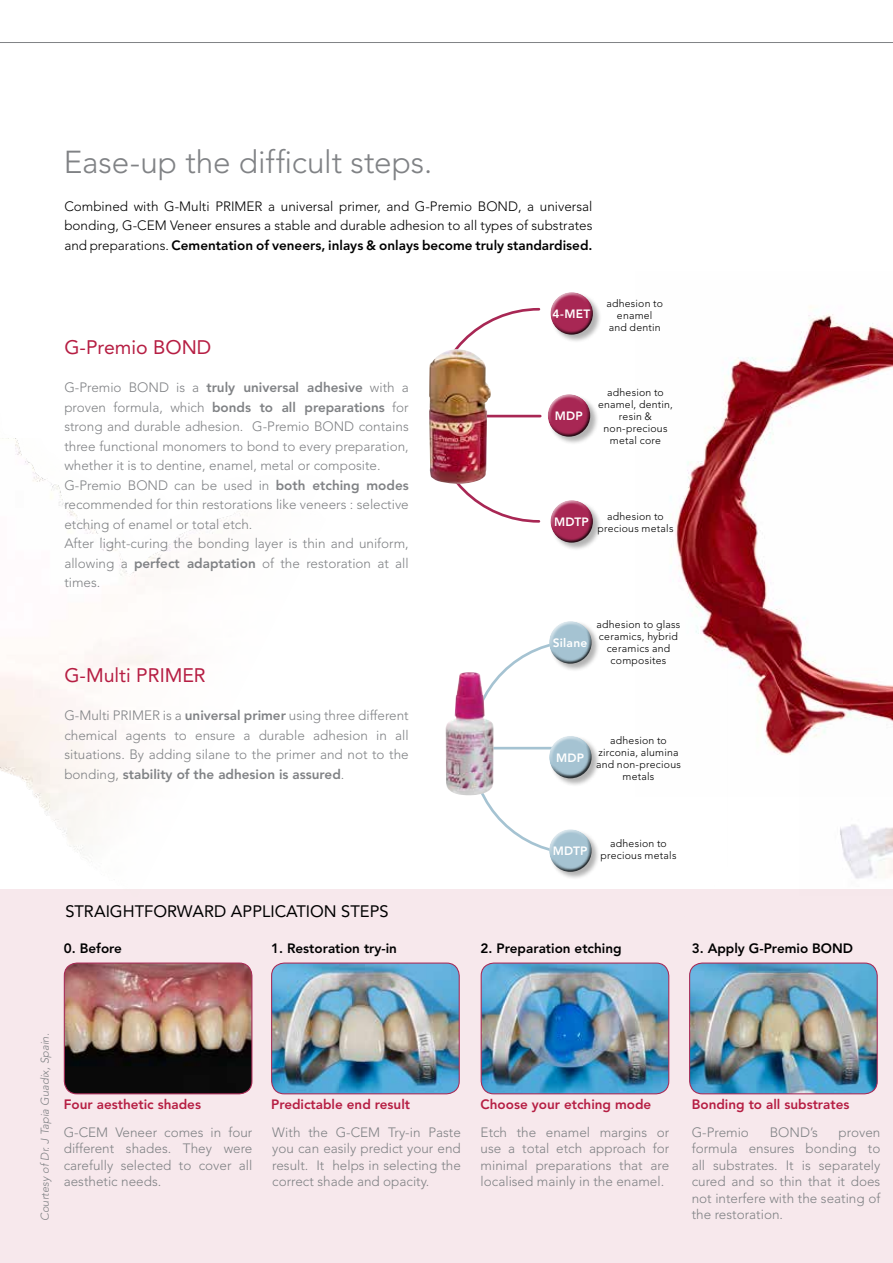
<style>
.page{position:relative;width:893px;height:1263px;background:#fff}
.page>*{position:absolute;margin:0;border:0;box-sizing:border-box;transform-origin:0 0}
.t1{font:300 31.5px "Avenir LT Std";color:#808285}
.t2{font:19.5px "Avenir LT Std";color:#b61e43}
.t3{font:16.5px "Avenir LT Std";color:#000}
.t4{font:300 13.5px/16.5px "Avenir LT Std";color:#808285;text-align:justify}
.t5{font:300 13.5px/19.5px "Avenir LT Std";color:#000;text-align:justify}
.t6{font:800 13.5px "Avenir LT Std";color:#b61e43}
.t7{font:800 13.5px "Avenir LT Std";color:#000}
.t8{font:800 12px "Avenir LT Std";letter-spacing:.015em;color:#fff}
.t9{font:italic 300 11.25px "Avenir LT Std";color:#808285}
.t10{font:300 10.5px/12px "Avenir LT Std";letter-spacing:.02em;color:#000;text-align:center}
.s1{font-weight:800}
</style>
<div class="page">
<img style="left:0;top:438px;width:269px;height:421px">
<div style="left:0;top:889px;width:893px;height:374px;background:#f7e8ec"></div>
<img style="left:670px;top:306px;width:223px;height:449px">
<svg style="left:0;top:42px;width:893px;height:1px"></svg>
<img style="left:64px;top:963px;width:188px;height:131px">
<div style="left:64px;top:962px;width:188px;height:132px;border:1px solid #a82754;border-radius:13px"></div>
<img style="left:272px;top:964px;width:187px;height:130px">
<div style="left:271px;top:962px;width:189px;height:132px;border:1px solid #a82754;border-radius:13px"></div>
<img style="left:481px;top:963px;width:188px;height:131px">
<div style="left:481px;top:962px;width:188px;height:132px;border:1px solid #a82754;border-radius:13px"></div>
<img style="left:690px;top:964px;width:187px;height:130px">
<div style="left:689px;top:962px;width:189px;height:132px;border:1px solid #a82754;border-radius:13px"></div>
<svg style="left:482px;top:645px;width:62px;height:204px"></svg>
<hr style="left:471px;top:747px;width:108px;height:2px;background:#a5c3d2">
<img style="left:445px;top:672px;width:49px;height:124px">
<svg style="left:454px;top:307px;width:88px;height:216px"></svg>
<hr style="left:432px;top:415px;width:108px;height:2px;background:#a82754">
<img style="left:429px;top:349px;width:62px;height:135px">
<img style="left:799px;top:707px;width:94px;height:172px">
<div style="left:550px;top:292px;width:52px;height:52px;background:#000;opacity:.3"></div>
<div style="left:546px;top:291px;width:48px;height:34px;background:#fff;opacity:.75"></div>
<div style="left:550px;top:299px;width:47px;height:38px;background:#000;opacity:.75"></div>
<div style="left:548px;top:394px;width:51px;height:52px;background:#000;opacity:.3"></div>
<div style="left:543px;top:393px;width:48px;height:34px;background:#fff;opacity:.75"></div>
<div style="left:547px;top:401px;width:48px;height:38px;background:#000;opacity:.75"></div>
<div style="left:550px;top:500px;width:52px;height:51px;background:#000;opacity:.3"></div>
<div style="left:546px;top:499px;width:48px;height:34px;background:#fff;opacity:.75"></div>
<div style="left:550px;top:507px;width:47px;height:38px;background:#000;opacity:.75"></div>
<div style="left:549px;top:621px;width:51px;height:51px;background:#000;opacity:.3"></div>
<div style="left:544px;top:620px;width:48px;height:34px;background:#fff;opacity:.75"></div>
<div style="left:549px;top:628px;width:47px;height:38px;background:#000;opacity:.75"></div>
<div style="left:549px;top:735px;width:51px;height:52px;background:#000;opacity:.3"></div>
<div style="left:544px;top:734px;width:48px;height:35px;background:#fff;opacity:.75"></div>
<div style="left:549px;top:742px;width:47px;height:39px;background:#000;opacity:.75"></div>
<div style="left:549px;top:829px;width:51px;height:52px;background:#000;opacity:.3"></div>
<div style="left:544px;top:828px;width:48px;height:34px;background:#fff;opacity:.75"></div>
<div style="left:549px;top:836px;width:47px;height:38px;background:#000;opacity:.75"></div>
<h1 class="t1" style="left:64px;top:143px;width:370px">Ease-up the difficult steps.</h1>
<p class="t5" style="left:64px;top:197px;width:530px">Combined with G-Multi PRIMER a universal primer, and G-Premio BOND, a universal bonding, G-CEM Veneer ensures a stable and durable adhesion to all types of substrates and preparations. <span class="s1">Cementation of veneers, inlays &amp; onlays become truly standardised.</span></p>
<h2 class="t2" style="left:64px;top:336px;width:149px">G-Premio BOND</h2>
<p class="t8" style="left:553px;top:307px;width:39px">4-MET</p>
<p class="t10" style="left:606px;top:297px;width:58px">adhesion to enamel<br>and dentin</p>
<p class="t4" style="left:64px;top:378px;width:346px;line-height:19.5px;text-align:left">G-Premio BOND is a <span class="s1">truly universal adhesive</span> with a proven formula, which <span class="s1">bonds to all preparations</span> for strong and durable adhesion. G-Premio BOND contains three functional monomers to bond to every preparation, whether it is to dentine, enamel, metal or composite.<br>G-Premio BOND can be used in <span class="s1">both etching modes </span>recommended for thin restorations like veneers : selective etching of enamel or total etch.<br>After light-curing the bonding layer is thin and uniform, allowing a <span class="s1">perfect adaptation</span> of the restoration at all times.</p>
<h2 class="t2" style="left:64px;top:664px;width:143px">G-Multi PRIMER</h2>
<p class="t4" style="left:64px;top:706px;width:346px;line-height:19.5px">G-Multi PRIMER is a <span class="s1">universal primer</span> using three different chemical agents to ensure a durable adhesion in all situations. By adding silane to the primer and not to the bonding, <span class="s1">stability of the adhesion is assured</span>.</p>
<p class="t8" style="left:555px;top:409px;width:29px">MDP</p>
<p class="t10" style="left:598px;top:386px;width:76px">adhesion to enamel, dentin, resin &amp; non-precious metal core</p>
<p class="t8" style="left:554px;top:515px;width:36px">MDTP</p>
<p class="t10" style="left:597px;top:510px;width:78px">adhesion to precious metals</p>
<p class="t8" style="left:553px;top:636px;width:36px">Silane</p>
<p class="t10" style="left:597px;top:618px;width:85px">adhesion to glass ceramics, hybrid ceramics and composites</p>
<p class="t8" style="left:556px;top:750px;width:29px">MDP</p>
<p class="t10" style="left:596px;top:735px;width:86px">adhesion to zirconia, alumina and non-precious metals</p>
<p class="t8" style="left:553px;top:844px;width:36px">MDTP</p>
<p class="t10" style="left:600px;top:838px;width:78px">adhesion to precious metals</p>
<p class="t3" style="left:65px;top:901px;width:325px">STRAIGHTFORWARD APPLICATION STEPS</p>
<p class="t7" style="left:64px;top:940px;width:60px">0. Before</p>
<p class="t7" style="left:271px;top:940px;width:127px">1. Restoration try-in</p>
<p class="t7" style="left:481px;top:940px;width:143px">2. Preparation etching</p>
<p class="t7" style="left:692px;top:940px;width:163px">3. Apply G-Premio BOND</p>
<p class="t9" style="left:38px;top:1221px;width:189px;rotate:-90deg">Courtesy of Dr. J Tapia Guadix, Spain.</p>
<p class="t6" style="left:64px;top:1096px;width:139px">Four aesthetic shades</p>
<p class="t4" style="left:64px;top:1124px;width:190px">G-CEM Veneer comes in four different shades. They were carefully selected to cover all aesthetic needs.</p>
<p class="t6" style="left:271px;top:1096px;width:141px">Predictable end result</p>
<p class="t4" style="left:272px;top:1124px;width:190px">With the G-CEM Try-in Paste you can easily predict your end result. It helps in selecting the correct shade and opacity.</p>
<p class="t6" style="left:481px;top:1096px;width:172px">Choose your etching mode</p>
<p class="t4" style="left:481px;top:1124px;width:190px">Etch the enamel margins or use a total etch approach for minimal preparations that are localised mainly in the enamel.</p>
<p class="t6" style="left:692px;top:1096px;width:159px">Bonding to all substrates</p>
<p class="t4" style="left:692px;top:1124px;width:59px">G-Premio</p>
<p class="t4" style="left:770px;top:1124px;width:50px">BOND’s</p>
<p class="t4" style="left:692px;top:1124px;width:190px;text-indent:147px">proven formula ensures bonding to all substrates. It is separately cured and so thin that it does not interfere with the seating of the restoration.</p>
</div>
